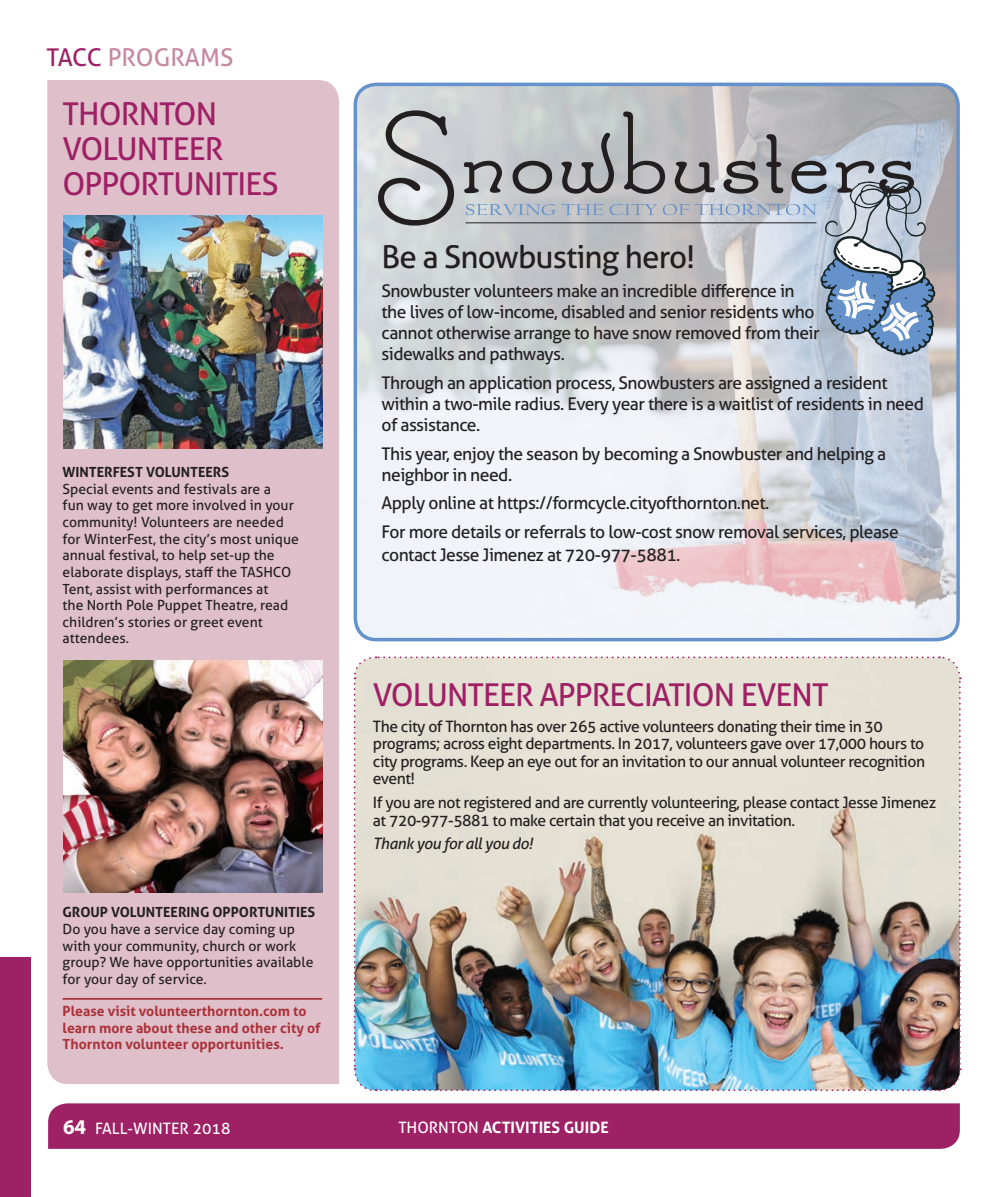
<style>
.page{position:relative;width:1008px;height:1197px;background:#fff}
.page>*{position:absolute;margin:0;border:0;box-sizing:border-box;transform-origin:0 0}
.t1{font:31.5px/35px "Aller";letter-spacing:-.03em;color:#9e2065}
.t2{font:31.5px "Aller";letter-spacing:-.03em;color:#231f20}
.t3{font:24.5px "Aller";color:#c589a0}
.t4{font:17.5px/21px "Aller";letter-spacing:-.03em;color:#231f20}
.t5{font:15.75px/17.5px "Aller";letter-spacing:-.03em;color:#231f20}
.t6{font:700 15.75px "Aller";color:#fff}
.t7{font:italic 15.75px "Aller";letter-spacing:-.03em;color:#231f20}
.t8{font:15.75px "Aller";color:#fff}
.t9{font:14px/16.6px "Aller";color:#231f20}
.t10{font:700 14px/16.6px "Aller";color:#a93239}
.t11{font:700 14px "Aller";color:#231f20}
.s1{color:#9e2065}
.s2{font-family:"Myriad Pro";font-weight:700;font-size:21px}
.s3{font-weight:400}
</style>
<div class="page">
<div style="left:48px;top:1103px;width:912px;height:46px;background:#9e2065"></div>
<div style="left:0;top:958px;width:31px;height:239px;background:#9e2065"></div>
<img style="left:355px;top:84px;width:603px;height:555px">
<div style="left:354px;top:83px;width:606px;height:558px;border:4px solid #6692cb;border-radius:21px"></div>
<svg style="left:378px;top:110px;width:76px;height:116px;background:#afb1b3"></svg>
<svg style="left:464px;top:112px;width:471px;height:244px;background:#b5bac2"></svg>
<hr style="left:466px;top:222px;width:351px;height:1px;background:#231f20">
<div style="left:47px;top:80px;width:292px;height:1004px;background:#dfbfca"></div>
<hr style="left:63px;top:998px;width:259px;height:2px;background:#a93239">
<img style="left:63px;top:216px;width:260px;height:232px">
<img style="left:63px;top:661px;width:260px;height:231px">
<img style="left:353px;top:656px;width:609px;height:436px">
<p class="t3" style="left:46px;top:42px;width:189px"><span class="s1">TACC</span> PROGRAMS</p>
<p class="t1" style="left:63px;top:97px;width:217px">THORNTON<br>VOLUNTEER<br>OPPORTUNITIES</p>
<p class="t11" style="left:63px;top:464px;width:168px">WINTERFEST VOLUNTEERS</p>
<p class="t9" style="left:63px;top:481px;width:238px">Special events and festivals are a<br>fun way to get more involved in your community! Volunteers are needed for WinterFest, the city’s most unique annual festival, to help set-up the elaborate displays, staff the TASHCO Tent, assist with performances at<br>the North Pole Puppet Theatre, read children’s stories or greet event attendees.</p>
<p class="t11" style="left:63px;top:904px;width:254px">GROUP VOLUNTEERING OPPORTUNITIES</p>
<p class="t9" style="left:63px;top:921px;width:252px">Do you have a service day coming up with your community, church or work group? We have opportunities available for your day of service.</p>
<p class="t10" style="left:63px;top:1003px;width:260px">Please visit volunteerthornton.com to learn more about these and other city of<br>Thornton volunteer opportunities.</p>
<p class="t2" style="left:382px;top:238px;width:315px">Be a Snowbusting hero!</p>
<p class="t4" style="left:382px;top:280px;width:440px">Snowbuster volunteers make an incredible difference in the lives of low-income, disabled and senior residents who cannot otherwise arrange to have snow removed from their sidewalks and pathways.</p>
<p class="t4" style="left:382px;top:372px;width:544px">Through an application process, Snowbusters are assigned a resident within a two-mile radius. Every year there is a waitlist of residents in need of assistance.</p>
<p class="t4" style="left:382px;top:443px;width:506px">This year, enjoy the season by becoming a Snowbuster and helping a neighbor in need.</p>
<p class="t4" style="left:382px;top:493px;width:389px">Apply online at https://formcycle.cityofthornton.net.</p>
<p class="t4" style="left:382px;top:521px;width:519px;line-height:22.8px">For more details or referrals to low-cost snow removal services, please contact Jesse Jimenez at 720-977-5881.</p>
<p class="t1" style="left:373px;top:678px;width:457px">VOLUNTEER APPRECIATION EVENT</p>
<p class="t5" style="left:373px;top:717px;width:554px">The city of Thornton has over 265 active volunteers donating their time in 30 programs; across eight departments. In 2017, volunteers gave over 17,000 hours to city programs. Keep an eye out for an invitation to our annual volunteer recognition event!</p>
<p class="t5" style="left:373px;top:794px;width:565px">If you are not registered and are currently volunteering, please contact Jesse Jimenez at 720-977-5881 to make certain that you receive an invitation.</p>
<p class="t7" style="left:373px;top:834px;width:161px">Thank you for all you do!</p>
<p class="t8" style="left:63px;top:1119px;width:169px"><span class="s2">64</span> FALL-WINTER 2018</p>
<p class="t6" style="left:398px;top:1118px;width:212px"><span class="s3">THORNTON</span> ACTIVITIES GUIDE</p>
</div>
